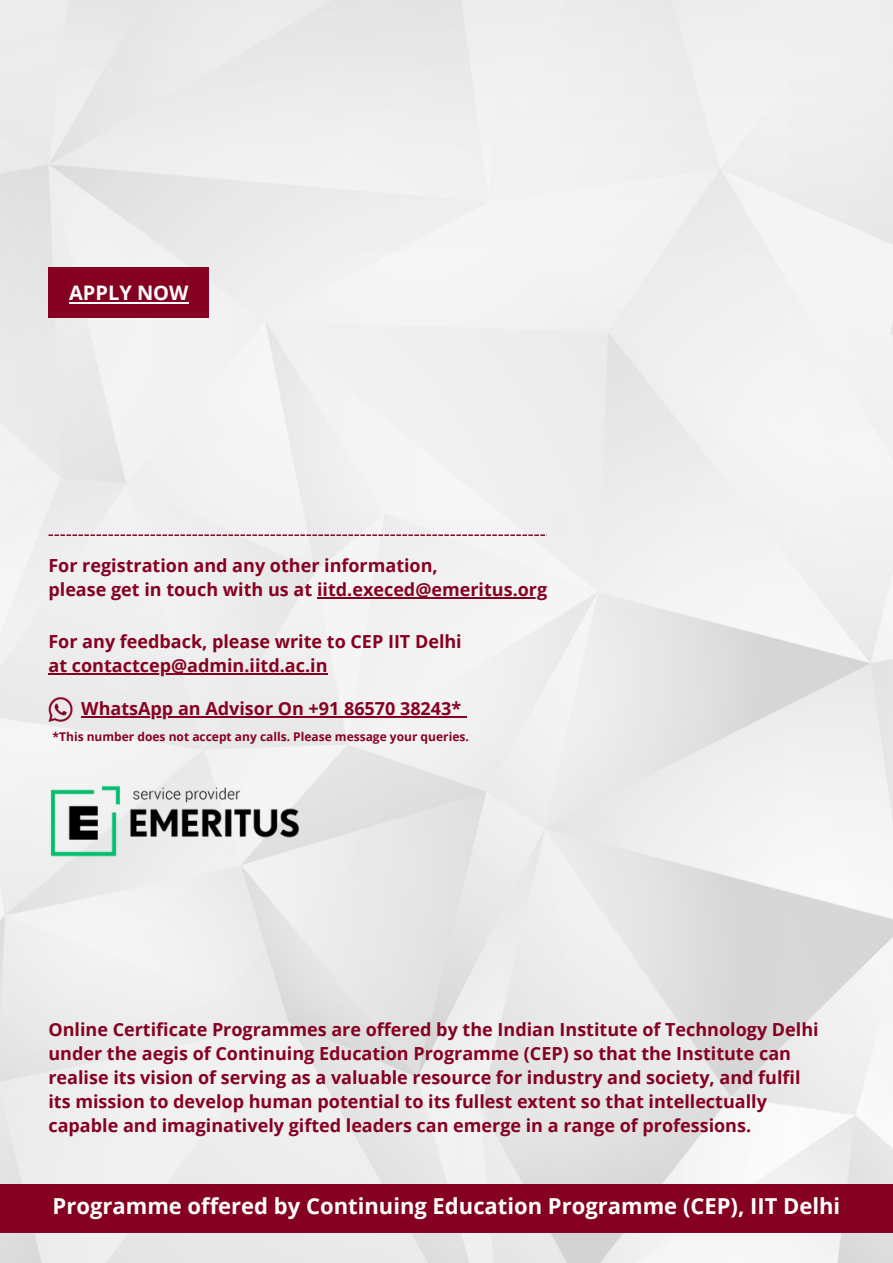
<style>
.page{position:relative;width:893px;height:1263px;background:#fff}
.page>*{position:absolute;margin:0;border:0;box-sizing:border-box;transform-origin:0 0}
.t1{font:700 22px "Open Sans";color:#fff}
.t2{font:700 20px "Open Sans";color:#fff}
.t3{font:700 18px/24px "Open Sans";color:#860021}
.t4{font:700 12px "Open Sans";color:#860021}
</style>
<div class="page">
<img style="left:0;top:0;width:892px;height:1263px">
<div style="left:48px;top:267px;width:161px;height:51px;background:#860021"></div>
<hr style="left:69px;top:302px;width:119px;height:1px;background:#fff">
<img style="left:48px;top:697px;width:24px;height:24px">
<div style="left:0;top:1184px;width:892px;height:49px;background:#860021"></div>
<svg style="left:48px;top:534px;width:499px;height:2px"></svg>
<img style="left:38px;top:775px;width:273px;height:92px">
<hr style="left:317px;top:597px;width:230px;height:1px;background:#860021">
<hr style="left:48px;top:673px;width:280px;height:2px;background:#860021">
<hr style="left:81px;top:717px;width:380px;height:1px;background:#860021">
<p class="t2" style="left:69px;top:279px;width:121px">APPLY NOW</p>
<p class="t3" style="left:48px;top:553px;width:391px">For registration and any other information,</p>
<p class="t3" style="left:48px;top:577px;width:500px">please get in touch with us at iitd.execed@emeritus.org</p>
<p class="t3" style="left:48px;top:629px;width:415px">For any feedback, please write to CEP IIT Delhi</p>
<p class="t3" style="left:48px;top:653px;width:280px">at contactcep@admin.iitd.ac.in</p>
<p class="t3" style="left:81px;top:696px;width:381px">WhatsApp an Advisor On +91 86570 38243*</p>
<p class="t4" style="left:53px;top:728px;width:417px">*This number does not accept any calls. Please message your queries.</p>
<p class="t3" style="left:48px;top:1017px;width:771px">Online Certificate Programmes are offered by the Indian Institute of Technology Delhi under the aegis of Continuing Education Programme (CEP) so that the Institute can realise its vision of serving as a valuable resource for industry and society, and fulfil its mission to develop human potential to its fullest extent so that intellectually capable and imaginatively gifted leaders can emerge in a range of professions.</p>
<p class="t1" style="left:53px;top:1191px;width:789px">Programme offered by Continuing Education Programme (CEP), IIT Delhi</p>
</div>
